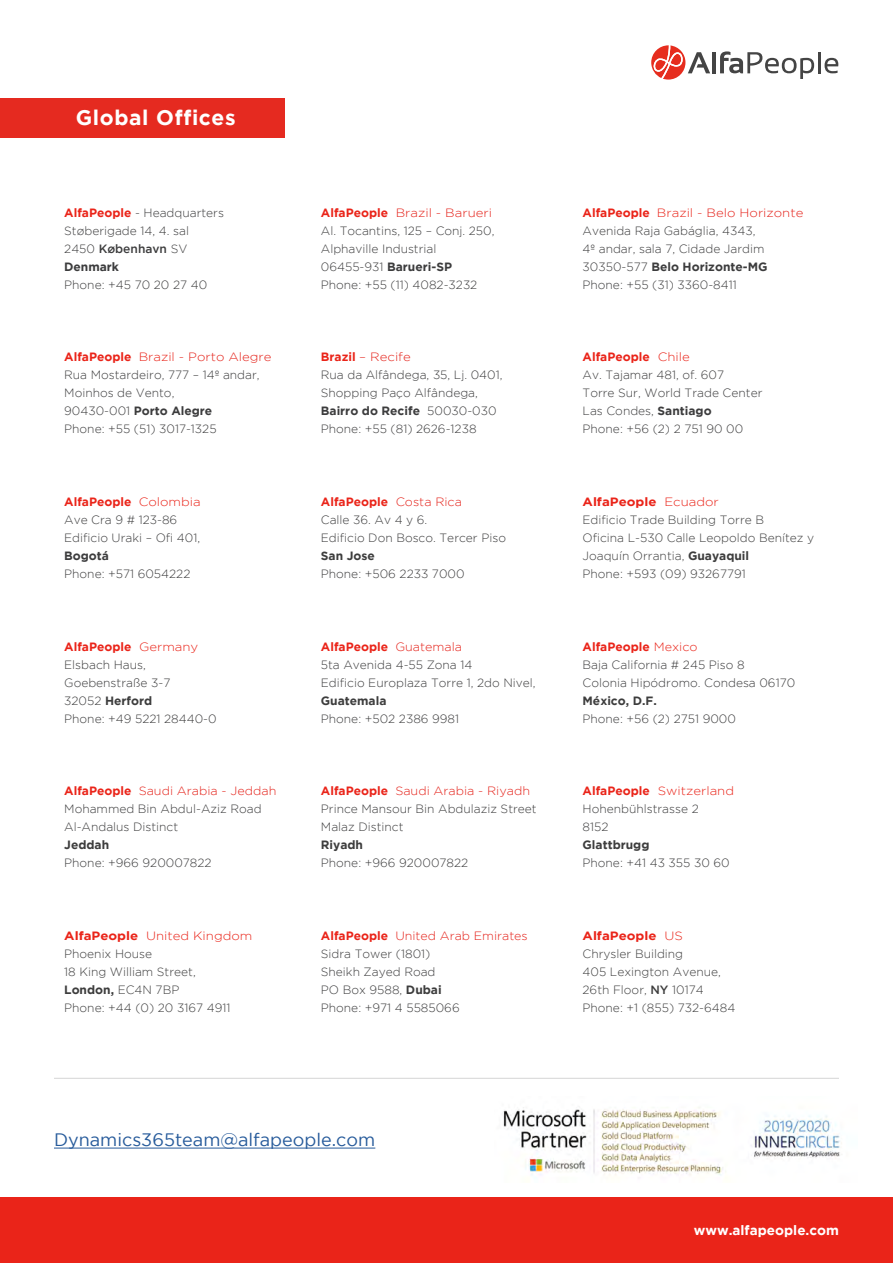
<style>
.page{position:relative;width:893px;height:1263px;background:#fff}
.page>*{position:absolute;margin:0;border:0;box-sizing:border-box;transform-origin:0 0}
.t1{font:700 21px "Gotham";letter-spacing:.03em;color:#fff}
.t2{font:18px "Gotham";color:#275b9b}
.t3{font:700 13.5px "Gotham";color:#fff}
.t4{font:300 12px/18px "Gotham";color:#3c3c3d}
.t5{font:300 12px/18px "Gotham";color:#3d3d3d}
.t6{font:700 12px "Gotham";color:#3d3d3d}
.t7{font:700 12px "Gotham";color:#3c3c3d}
.s1{font-weight:700;color:#ea2419}
.s2{font-weight:500}
.s3{font-weight:700}
.s4{color:#e5231b}
.s5{color:#ea2419}
.s6{font-weight:700;color:#3d3d3d}
</style>
<div class="page">
<svg style="left:651px;top:45px;width:59px;height:35px"></svg>
<hr style="left:712px;top:52px;width:4px;height:21px;background:#444">
<hr style="left:818px;top:52px;width:3px;height:21px;background:#444">
<svg style="left:825px;top:58px;width:13px;height:15px"></svg>
<svg style="left:720px;top:51px;width:94px;height:28px"></svg>
<div style="left:0;top:1197px;width:893px;height:66px;background:#ea2419"></div>
<div style="left:0;top:98px;width:285px;height:40px;background:#e52a20"></div>
<hr style="left:54px;top:1078px;width:785px;height:1px;background:#d9d9d9">
<img style="left:503px;top:1107px;width:339px;height:71px">
<hr style="left:54px;top:1148px;width:321px;height:1px;background:#275b9b">
<h1 class="t1" style="left:76px;top:106px;width:161px">Global Offices</h1>
<p class="t4" style="left:64px;top:203px;width:161px"><span class="s1">AlfaPeople</span> - Headquarters<br>Støberigade 14, 4. sal<br>2450 <span class="s2">København</span> SV<br><span class="s3">Denmark</span></p>
<p class="t4" style="left:64px;top:275px;width:144px">Phone: +45 70 20 27 40</p>
<p class="t4" style="left:321px;top:203px;width:175px"><span class="s1">AlfaPeople</span> <span class="s4">Brazil - Barueri<br></span>Al. Tocantins, 125 – Conj. 250,<br>Alphaville Industrial<br>06455-931 <span class="s3">Barueri-SP<br></span>Phone: +55 (11) 4082-3232</p>
<p class="t4" style="left:583px;top:203px;width:222px"><span class="s1">AlfaPeople</span> <span class="s5">Brazil</span> <span class="s4">- Belo Horizonte<br></span>Avenida Raja Gabáglia, 4343,<br>4º andar, sala 7, Cidade Jardim<br>30350-577 <span class="s3">Belo Horizonte-MG<br></span>Phone: +55 (31) 3360-8411</p>
<p class="t4" style="left:64px;top:348px;width:209px"><span class="s1">AlfaPeople</span> <span class="s5">Brazil</span> <span class="s4">- Porto Alegre<br></span>Rua Mostardeiro, 777 – 14º andar,<br>Moinhos de Vento,<br>90430-001 <span class="s3">Porto Alegre<br></span>Phone: +55 (51) 3017-1325</p>
<p class="t4" style="left:321px;top:348px;width:183px"><span class="s1">Brazil</span> <span class="s4">– Recife<br></span>Rua da Alfândega, 35, Lj. 0401,<br>Shopping Paço Alfândega,<br><span class="s3">Bairro do Recife</span> 50030-030<br>Phone: +55 (81) 2626-1238</p>
<p class="t4" style="left:583px;top:348px;width:181px"><span class="s1">AlfaPeople</span> <span class="s5">Chile<br></span>Av. Tajamar 481, of. 607<br>Torre Sur, World Trade Center<br>Las Condes, <span class="s3">Santiago<br></span>Phone: +56 (2) 2 751 90 00</p>
<p class="t4" style="left:64px;top:493px;width:138px"><span class="s1">AlfaPeople</span> <span class="s5">Colombia<br></span>Ave Cra 9 # 123-86<br>Edificio Uraki – Ofi 401,</p>
<p class="t7" style="left:64px;top:549px;width:46px">Bogotá</p>
<p class="t4" style="left:64px;top:565px;width:128px">Phone: +571 6054222</p>
<p class="t4" style="left:321px;top:493px;width:187px"><span class="s1">AlfaPeople</span> <span class="s4">Costa Rica<br></span>Calle 36. Av 4 y 6.<br>Edificio Don Bosco. Tercer Piso</p>
<p class="t6" style="left:321px;top:549px;width:55px">San Jose</p>
<p class="t4" style="left:321px;top:565px;width:145px">Phone: +506 2233 7000</p>
<p class="t4" style="left:64px;top:637px;width:154px"><span class="s1">AlfaPeople</span> <span class="s5">Germany<br></span>Elsbach Haus,<br>Goebenstraße 3-7<br>32052 <span class="s6">Herford<br></span>Phone: +49 5221 28440-0</p>
<p class="t4" style="left:321px;top:637px;width:216px"><span class="s1">AlfaPeople</span> <span class="s4">Guatemala<br></span>5ta Avenida 4-55 Zona 14<br>Edificio Europlaza Torre 1, 2do Nivel,</p>
<p class="t6" style="left:321px;top:693px;width:67px">Guatemala</p>
<p class="t4" style="left:321px;top:709px;width:140px">Phone: +502 2386 9981</p>
<p class="t4" style="left:64px;top:782px;width:214px"><span class="s1">AlfaPeople</span> <span class="s4">Saudi Arabia - Jeddah<br></span>Mohammed Bin Abdul-Aziz Road<br>Al-Andalus Distinct</p>
<p class="t6" style="left:64px;top:838px;width:46px">Jeddah</p>
<p class="t4" style="left:64px;top:854px;width:149px">Phone: +966 920007822</p>
<p class="t4" style="left:321px;top:782px;width:217px"><span class="s1">AlfaPeople</span> <span class="s4">Saudi Arabia - Riyadh<br></span>Prince Mansour Bin Abdulaziz Street<br>Malaz Distinct</p>
<p class="t6" style="left:321px;top:838px;width:44px">Riyadh</p>
<p class="t4" style="left:321px;top:854px;width:149px">Phone: +966 920007822</p>
<p class="t5" style="left:583px;top:493px;width:233px"><span class="s1">AlfaPeople</span> <span class="s5">Ecuador<br></span>Edificio Trade Building Torre B<br>Oficina L-530 Calle Leopoldo Benítez y<br>Joaquín Orrantia, <span class="s3">Guayaquil<br></span>Phone: +593 (09) 93267791</p>
<p class="t4" style="left:583px;top:637px;width:214px"><span class="s1">AlfaPeople</span> <span class="s5">Mexico<br></span>Baja California # 245 Piso 8<br>Colonia Hipódromo. Condesa 06170</p>
<p class="t6" style="left:583px;top:693px;width:76px">México, D.F.</p>
<p class="t4" style="left:583px;top:709px;width:155px">Phone: +56 (2) 2751 9000</p>
<p class="t4" style="left:583px;top:782px;width:153px"><span class="s1">AlfaPeople</span> <span class="s5">Switzerland<br></span>Hohenbühlstrasse 2<br>8152</p>
<p class="t6" style="left:583px;top:838px;width:68px">Glattbrugg</p>
<p class="t4" style="left:583px;top:854px;width:149px">Phone: +41 43 355 30 60</p>
<p class="t5" style="left:64px;top:927px;width:190px"><span class="s1">AlfaPeople</span> <span class="s5">United Kingdom<br></span>Phoenix House<br>18 King William Street,<br><span class="s3">London,</span> EC4N 7BP<br>Phone: +44 (0) 20 3167 4911</p>
<p class="t4" style="left:321px;top:927px;width:208px"><span class="s1">AlfaPeople</span> <span class="s4">United Arab Emirates<br></span>Sidra Tower (1801)<br>Sheikh Zayed Road<br>PO Box 9588, <span class="s6">Dubai<br></span>Phone: +971 4 5585066</p>
<p class="t5" style="left:583px;top:927px;width:154px"><span class="s1">AlfaPeople</span> <span class="s5">US<br></span>Chrysler Building<br>405 Lexington Avenue,<br>26th Floor, <span class="s2">NY</span> 10174<br>Phone: +1 (855) 732-6484</p>
<h2 class="t2" style="left:54px;top:1129px;width:323px">Dynamics365team@alfapeople.com</h2>
<p class="t3" style="left:694px;top:1222px;width:147px">www.alfapeople.com</p>
</div>
